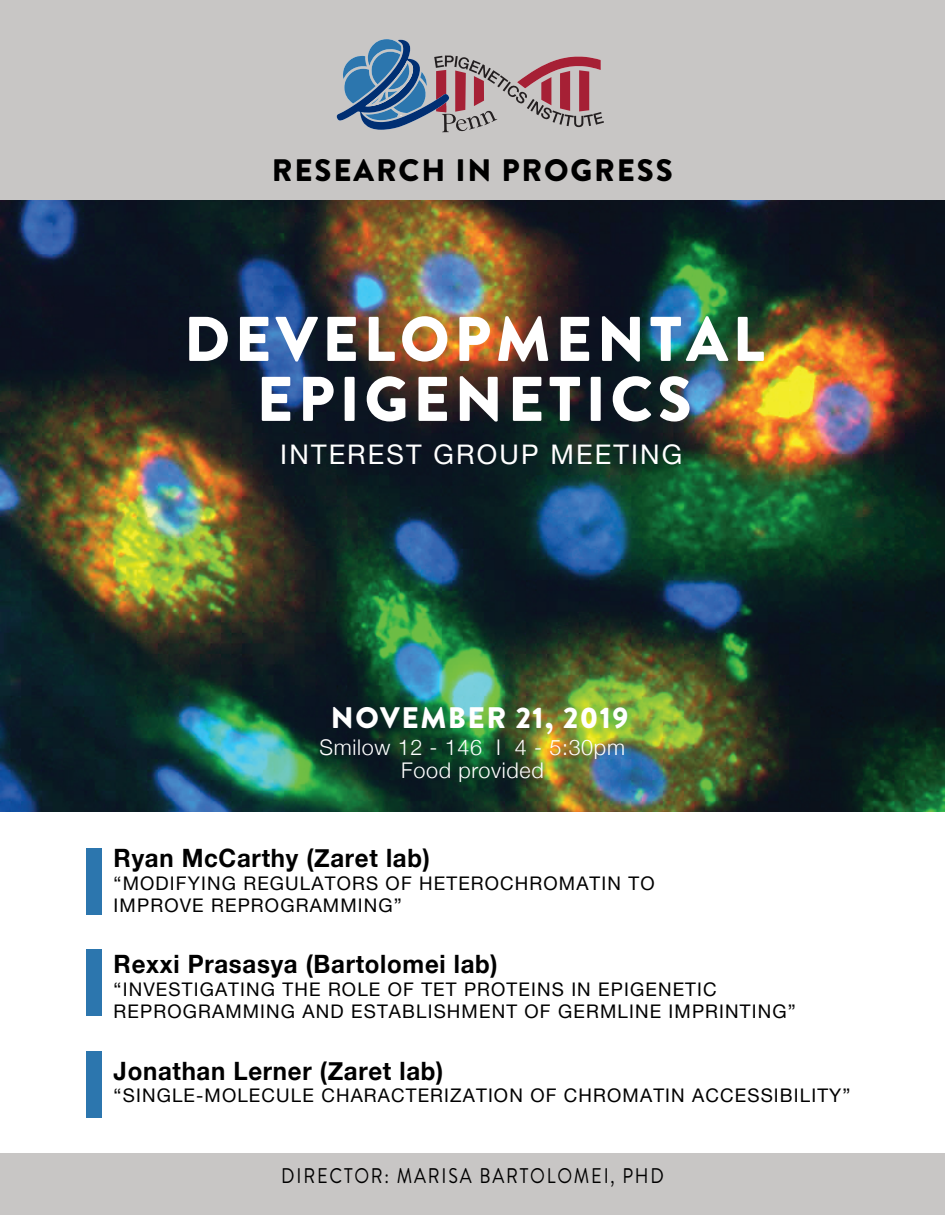
<style>
.page{position:relative;width:945px;height:1215px;background:#fff}
.page>*{position:absolute;margin:0;border:0;box-sizing:border-box;transform-origin:0 0}
.t1{font:900 63px/60px "Brandon Grotesque";letter-spacing:.07em;color:#fff;text-align:center}
.t2{font:900 31.05px "Brandon Grotesque";letter-spacing:.06em;color:#000}
.t3{font:900 29.7px "Brandon Grotesque";letter-spacing:.05em;color:#fff}
.t4{font:27px "Helvetica Neue";letter-spacing:.08em;color:#fff}
.t5{font:700 25.2px "Helvetica Neue";letter-spacing:.03em;color:#000;scale:.95 1}
.t6{font:300 21.6px/23px "Helvetica Neue";letter-spacing:.03em;color:#fff;text-align:center}
.t7{font:21.15px "Brandon Grotesque";letter-spacing:.1em;color:#000;scale:.85 1}
.t8{font:18.75px/22.5px "Helvetica Neue";letter-spacing:.06em;color:#000}
</style>
<div class="page">
<img style="left:0;top:199px;width:945px;height:612px">
<div style="left:0;top:0;width:945px;height:199px;background:#c8c6c5"></div>
<svg style="left:337px;top:39px;width:267px;height:93px"></svg>
<div style="left:0;top:1154px;width:945px;height:61px;background:#c8c6c5"></div>
<div style="left:86px;top:848px;width:15px;height:67px;background:#2c76ae"></div>
<div style="left:86px;top:949px;width:15px;height:67px;background:#2c76ae"></div>
<div style="left:86px;top:1051px;width:15px;height:67px;background:#2c76ae"></div>
<h2 class="t2" style="left:272px;top:148px;width:402px">RESEARCH IN PROGRESS</h2>
<h1 class="t1" style="left:184px;top:310px;width:582px">DEVELOPMENTAL<br>EPIGENETICS</h1>
<h3 class="t4" style="left:280px;top:435px;width:404px">INTEREST GROUP MEETING</h3>
<h3 class="t3" style="left:331px;top:696px;width:299px">NOVEMBER 21, 2019</h3>
<p class="t6" style="left:320px;top:735px;width:307px">Smilow 12 - 146 I 4 - 5:30pm<br>Food provided</p>
<h3 class="t5" style="left:114px;top:838px;width:334px">Ryan McCarthy (Zaret lab)</h3>
<p class="t8" style="left:114px;top:873px;width:542px">“MODIFYING REGULATORS OF HETEROCHROMATIN TO<br>IMPROVE REPROGRAMMING”</p>
<h3 class="t5" style="left:114px;top:945px;width:406px">Rexxi Prasasya (Bartolomei lab)</h3>
<p class="t8" style="left:114px;top:979px;width:684px">“INVESTIGATING THE ROLE OF TET PROTEINS IN EPIGENETIC<br>REPROGRAMMING AND ESTABLISHMENT OF GERMLINE IMPRINTING”</p>
<h3 class="t5" style="left:114px;top:1051px;width:349px">Jonathan Lerner (Zaret lab)</h3>
<p class="t8" style="left:114px;top:1085px;width:738px">“SINGLE-MOLECULE CHARACTERIZATION OF CHROMATIN ACCESSIBILITY”</p>
<p class="t7" style="left:281px;top:1161px;width:452px">DIRECTOR: MARISA BARTOLOMEI, PHD</p>
</div>
